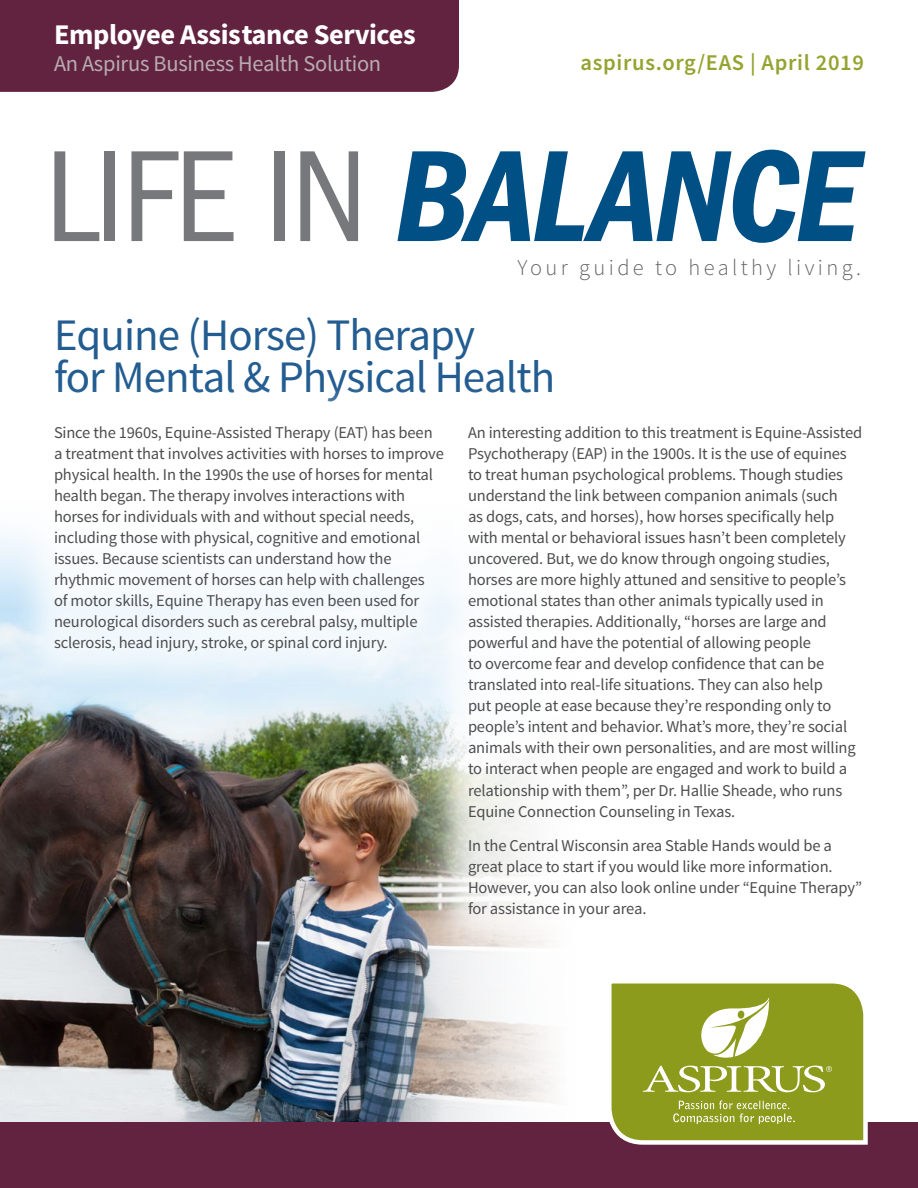
<style>
.page{position:relative;width:918px;height:1188px;background:#fff}
.page>*{position:absolute;margin:0;border:0;box-sizing:border-box;transform-origin:0 0}
.t1{font:italic 600 134.55px "Franklin Got Cd ITC";letter-spacing:-.02em;color:#004f85}
.t2{font:45px/42px "Source Sans Pro";letter-spacing:-.02em;color:#225c90}
.t3{font:700 28.5px "Source Sans Pro";letter-spacing:-.015em;color:#fff}
.t4{font:22.5px "Source Sans Pro";letter-spacing:-.01em;color:#b7adb1}
.t5{font:300 22.5px "Source Sans Pro";letter-spacing:.15em;color:#636466}
.t6{font:600 22.5px "Source Sans Pro";letter-spacing:.03em;color:#96a330}
.t7{font:16.5px/21px "Source Sans Pro";letter-spacing:-.01em;color:#4d4d4f}
.s1{font-weight:400;font-style:normal;color:#77787b}
</style>
<div class="page">
<img style="left:0;top:535px;width:555px;height:587px">
<div style="left:0;top:0;width:459px;height:92px;background:#622341"></div>
<div style="left:0;top:1122px;width:918px;height:66px;background:#622341"></div>
<svg style="left:628px;top:1122px;width:240px;height:23px"></svg>
<svg style="left:609px;top:983px;width:257px;height:159px;background:#9ca93c"></svg>
<div style="left:10px;top:382px;width:896px;height:580px;background:#fff;opacity:.75"></div>
<h3 class="t3" style="left:54px;top:15px;width:363px">Employee Assistance Services</h3>
<h3 class="t4" style="left:54px;top:49px;width:329px">An Aspirus Business Health Solution</h3>
<h3 class="t6" style="left:581px;top:48px;width:285px">aspirus.org/EAS | April 2019</h3>
<h1 class="t1" style="left:45px;top:118px;width:816px"><span class="s1">LIFE IN</span> BALANCE</h1>
<h3 class="t5" style="left:517px;top:254px;width:345px">Your guide to healthy living.</h3>
<h2 class="t2" style="left:54px;top:315px;width:503px">Equine (Horse) Therapy<br>for Mental &amp; Physical Health</h2>
<p class="t7" style="left:54px;top:423px;width:391px">Since the 1960s, Equine-Assisted Therapy (EAT) has been a treatment that involves activities with horses to improve physical health. In the 1990s the use of horses for mental health began. The therapy involves interactions with horses for individuals with and without special needs, including those with physical, cognitive and emotional issues. Because scientists can understand how the rhythmic movement of horses can help with challenges<br>of motor skills, Equine Therapy has even been used for neurological disorders such as cerebral palsy, multiple sclerosis, head injury, stroke, or spinal cord injury.</p>
<p class="t7" style="left:468px;top:423px;width:396px">An interesting addition to this treatment is Equine-Assisted Psychotherapy (EAP) in the 1900s. It is the use of equines to treat human psychological problems. Though studies understand the link between companion animals (such<br>as dogs, cats, and horses), how horses specifically help with mental or behavioral issues hasn’t been completely uncovered. But, we do know through ongoing studies, horses are more highly attuned and sensitive to people’s emotional states than other animals typically used in assisted therapies. Additionally, “horses are large and powerful and have the potential of allowing people<br>to overcome fear and develop confidence that can be translated into real-life situations. They can also help<br>put people at ease because they’re responding only to people’s intent and behavior. What’s more, they’re social animals with their own personalities, and are most willing to interact when people are engaged and work to build a relationship with them”, per Dr. Hallie Sheade, who runs Equine Connection Counseling in Texas.</p>
<p class="t7" style="left:468px;top:835px;width:396px">In the Central Wisconsin area Stable Hands would be a great place to start if you would like more information.<br>However, you can also look online under “Equine Therapy” for assistance in your area.</p>
</div>
